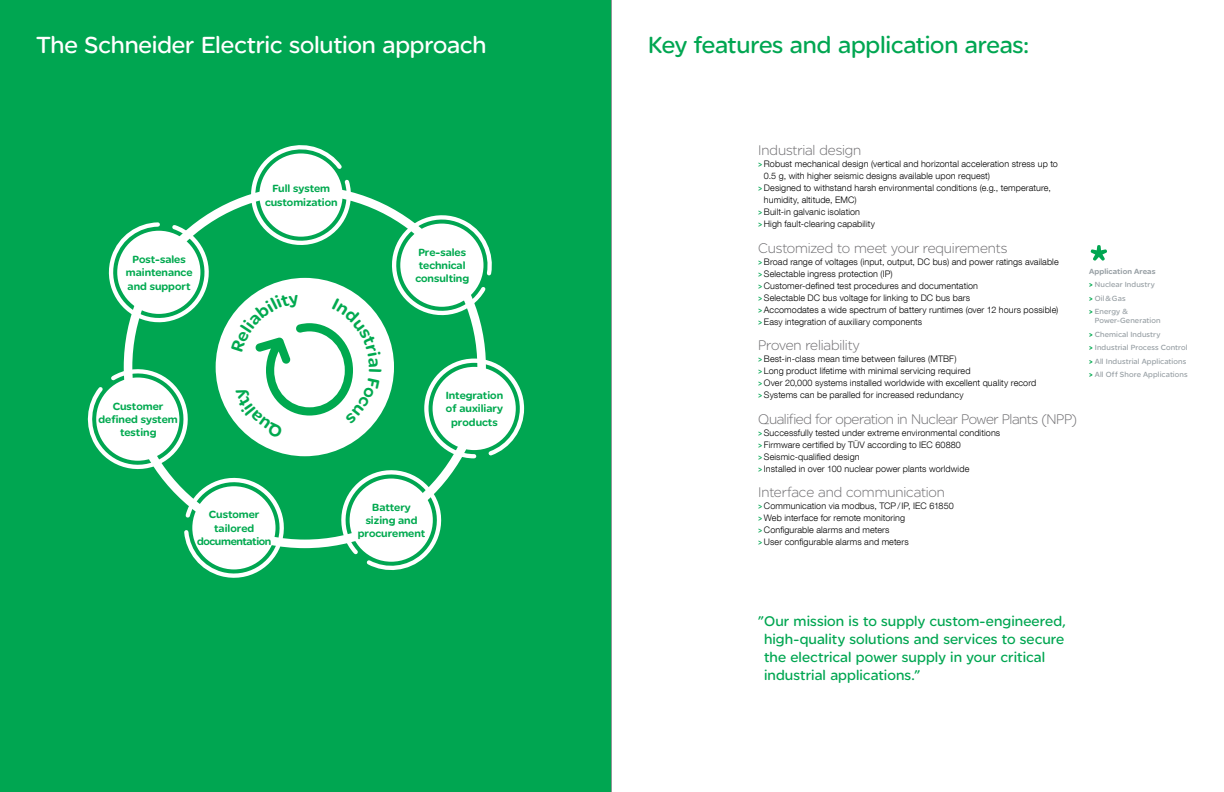
<style>
.page{position:relative;width:1224px;height:792px;background:#fff}
.page>*{position:absolute;margin:0;border:0;box-sizing:border-box;transform-origin:0 0}
.t1{font:25px "SE Optimist";letter-spacing:-.01em;color:#fff}
.t2{font:25px "SE Optimist";letter-spacing:-.01em;color:#00a651}
.t3{font:15px/18px "SE Optimist";letter-spacing:.005em;color:#00a651}
.t4{font:300 15px "SE Optimist";letter-spacing:-.015em;color:#717073}
.t5{font:900 11.2px/13.4px "SE Optimist";color:#00a94f;text-align:center}
.t6{font:300 9px/12px "Helvetica Neue LT Com";letter-spacing:.01em;color:#000}
.t7{font:8px/13.5px "SE Optimist";letter-spacing:.015em;color:#979fa4}
.s1{font-family:"SE Optimist";font-weight:400;color:#00a651}
.s2{font-weight:900}
.s3{font-weight:900;color:#00a94f}
</style>
<div class="page">
<div style="left:0;top:0;width:612px;height:792px;background:#00a651"></div>
<svg style="left:1091px;top:245px;width:16px;height:16px"></svg>
<svg style="left:86px;top:143px;width:440px;height:443px"></svg>
<h1 class="t1" style="left:36px;top:31px;width:452px">The Schneider Electric solution approach</h1>
<h1 class="t2" style="left:648px;top:31px;width:383px">Key features and application areas:</h1>
<p class="t5" style="left:126px;top:252px;width:68px">Post-sales maintenance and support</p>
<p class="t5" style="left:99px;top:399px;width:81px">Customer defined system testing</p>
<p class="t5" style="left:265px;top:182px;width:74px">Full system customization</p>
<p class="t5" style="left:415px;top:245px;width:55px">Pre-sales technical consulting</p>
<p class="t5" style="left:446px;top:389px;width:59px">Integration of auxiliary products</p>
<p class="t5" style="left:197px;top:508px;width:76px">Customer tailored documentation</p>
<p class="t5" style="left:358px;top:500px;width:69px">Battery sizing and procurement</p>
<h2 class="t4" style="left:758px;top:142px;width:104px">Industrial design</h2>
<p class="t6" style="left:758px;top:158px;width:301px"><span class="s1">&gt;</span> Robust mechanical design (vertical and horizontal acceleration stress up to</p>
<p class="t6" style="left:764px;top:170px;width:228px">0.5 g, with higher seismic designs available upon request)</p>
<p class="t6" style="left:758px;top:182px;width:294px"><span class="s1">&gt;</span> Designed to withstand harsh environmental conditions (e.g., temperature,</p>
<p class="t6" style="left:764px;top:194px;width:94px">humidity, altitude, EMC)</p>
<p class="t6" style="left:758px;top:206px;width:103px"><span class="s1">&gt;</span> Built-in galvanic isolation</p>
<p class="t6" style="left:758px;top:218px;width:118px"><span class="s1">&gt;</span> High fault-clearing capability</p>
<h2 class="t4" style="left:758px;top:240px;width:251px">Customized to meet your requirements</h2>
<p class="t6" style="left:758px;top:255px;width:302px"><span class="s1">&gt;</span> Broad range of voltages (input, output, DC bus) and power ratings available <span class="s1">&gt;</span> Selectable ingress protection (IP)<br><span class="s1">&gt;</span> Customer-defined test procedures and documentation<br><span class="s1">&gt;</span> Selectable DC bus voltage for linking to DC bus bars<br><span class="s1">&gt;</span> Accomodates a wide spectrum of battery runtimes (over 12 hours possible) <span class="s1">&gt;</span> Easy integration of auxiliary components</p>
<h2 class="t4" style="left:758px;top:337px;width:103px">Proven reliability</h2>
<p class="t6" style="left:758px;top:353px;width:280px"><span class="s1">&gt;</span> Best-in-class mean time between failures (MTBF)<br><span class="s1">&gt;</span> Long product lifetime with minimal servicing required<br><span class="s1">&gt;</span> Over 20,000 systems installed worldwide with excellent quality record <span class="s1">&gt;</span> Systems can be paralled for increased redundancy</p>
<h2 class="t4" style="left:758px;top:411px;width:320px">Qualified for operation in Nuclear Power Plants (NPP)</h2>
<p class="t6" style="left:758px;top:426px;width:243px"><span class="s1">&gt;</span> Successfully tested under extreme environmental conditions <span class="s1">&gt;</span> Firmware certified by TÜV according to IEC 60880<br><span class="s1">&gt;</span> Seismic-qualified design<br><span class="s1">&gt;</span> Installed in over 100 nuclear power plants worldwide</p>
<h2 class="t4" style="left:758px;top:484px;width:188px">Interface and communication</h2>
<p class="t6" style="left:758px;top:500px;width:197px"><span class="s1">&gt;</span> Communication via modbus, TCP/IP, IEC 61850 <span class="s1">&gt;</span> Web interface for remote monitoring<br><span class="s1">&gt;</span> Configurable alarms and meters<br><span class="s1">&gt;</span>User configurable alarms and meters</p>
<p class="t7" style="left:1089px;top:264px;width:68px"><span class="s2">Application Areas </span><span class="s3">&gt;</span> Nuclear Industry <span class="s3">&gt;</span> Oil&amp;Gas<br><span class="s3">&gt;</span> Energy &amp;</p>
<p class="t7" style="left:1089px;top:314px;width:100px;text-indent:6px">Power-Generation<br><span class="s3">&gt;</span> Chemical Industry<br><span class="s3">&gt;</span> Industrial Process Control <span class="s3">&gt;</span> All Industrial Applications <span class="s3">&gt;</span> All Off Shore Applications</p>
<h2 class="t3" style="left:764px;top:612px;width:303px;text-indent:-6px">”Our mission is to supply custom-engineered, high-quality solutions and services to secure the electrical power supply in your critical industrial applications.”</h2>
</div>
